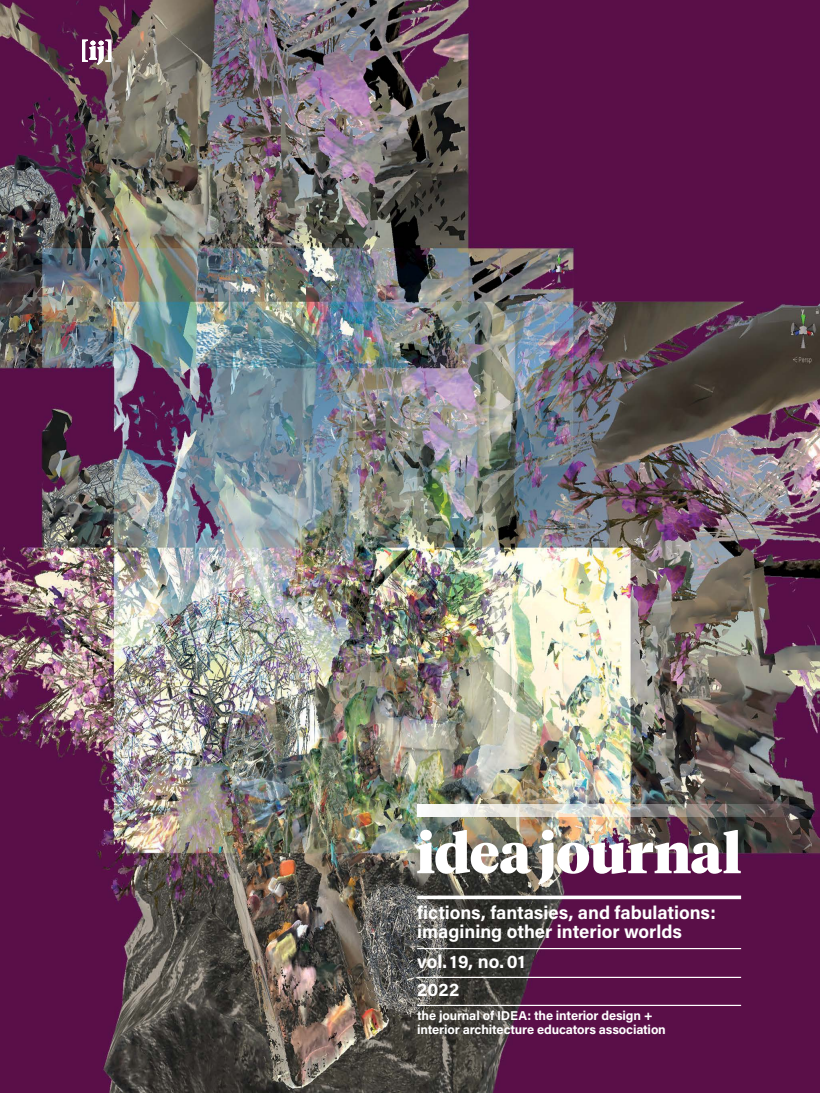
<style>
.page{position:relative;width:820px;height:1093px;background:#fff}
.page>*{position:absolute;margin:0;border:0;box-sizing:border-box;transform-origin:0 0}
.t1{font:900 55.2px "Tiempos Headline";letter-spacing:-.005em;color:#fff}
.t2{font:700 18.4px/19.2px "Acumin Pro";color:#fff}
.t3{font:700 12.8px/14px "Acumin Pro";letter-spacing:-.01em;color:#fff}
</style>
<div class="page">
<img style="left:0;top:0;width:819px;height:1093px">
<svg style="left:417px;top:895px;width:323px;height:4px"></svg>
<hr style="left:417px;top:948px;width:323px;height:1px;background:#fff">
<hr style="left:417px;top:977px;width:323px;height:1px;background:#fff">
<hr style="left:417px;top:1005px;width:323px;height:1px;background:#fff">
<svg style="left:417px;top:804px;width:402px;height:12px;background:#b0ada8"></svg>
<svg style="left:82px;top:40px;width:29px;height:25px"></svg>
<h1 class="t1" style="left:416px;top:815px;width:327px">idea journal</h1>
<p class="t2" style="left:417px;top:902px;width:300px">fictions, fantasies, and fabulations: imagining other interior worlds</p>
<p class="t2" style="left:417px;top:946px;width:109px;line-height:28.8px">vol.19, no.01<br>2022</p>
<p class="t3" style="left:417px;top:1008px;width:250px">the journal of IDEA: the interior design + interior architecture educators association</p>
</div>
